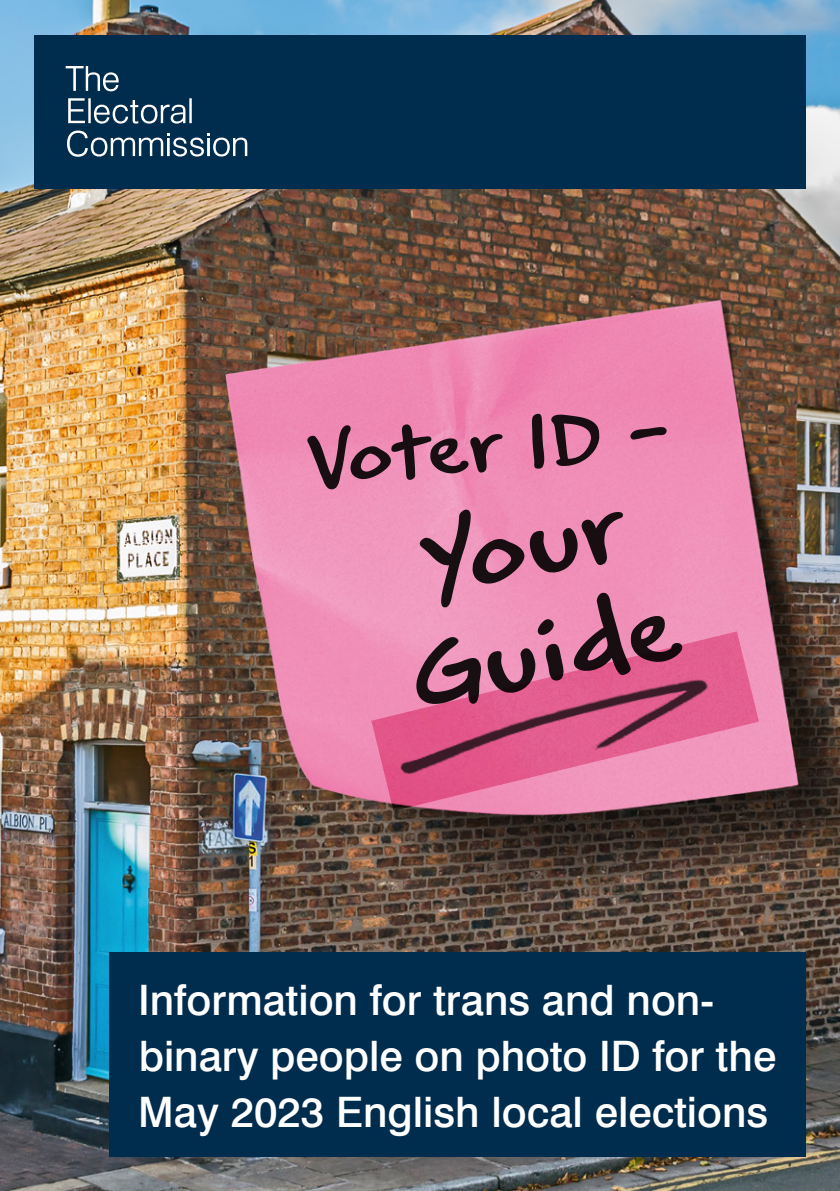
<style>
.page{position:relative;width:840px;height:1191px;background:#fff}
.page>*{position:absolute;margin:0;border:0;box-sizing:border-box;transform-origin:0 0}
.t1{font:91px/109.2px "CC Gabriel Bautista Lito";color:#000;text-align:center}
.t2{font:69px "CC Gabriel Bautista Lito";color:#000}
.t3{font:500 42px/56px "Swiss 721 BT";color:#fff}
</style>
<div class="page">
<img style="left:0;top:0;width:839px;height:1191px">
<div style="left:34px;top:35px;width:771px;height:153px;background:#002c4d"></div>
<svg style="left:68px;top:98px;width:124px;height:26px"></svg>
<svg style="left:67px;top:130px;width:180px;height:27px"></svg>
<svg style="left:66px;top:66px;width:53px;height:25px"></svg>
<img style="left:371px;top:631px;width:387px;height:180px">
<div style="left:110px;top:952px;width:695px;height:205px;background:#002c4d"></div>
<h2 class="t2" style="left:303px;top:417px;width:366px;rotate:-5deg">Voter ID –</h2>
<h1 class="t1" style="left:378px;top:529px;width:275px;rotate:-12deg">Your<br>Guide</h1>
<p class="t3" style="left:138px;top:971px;width:639px">Information for trans and non&shy;binary people on photo ID for the<br>May 2023 English local elections</p>
</div>
